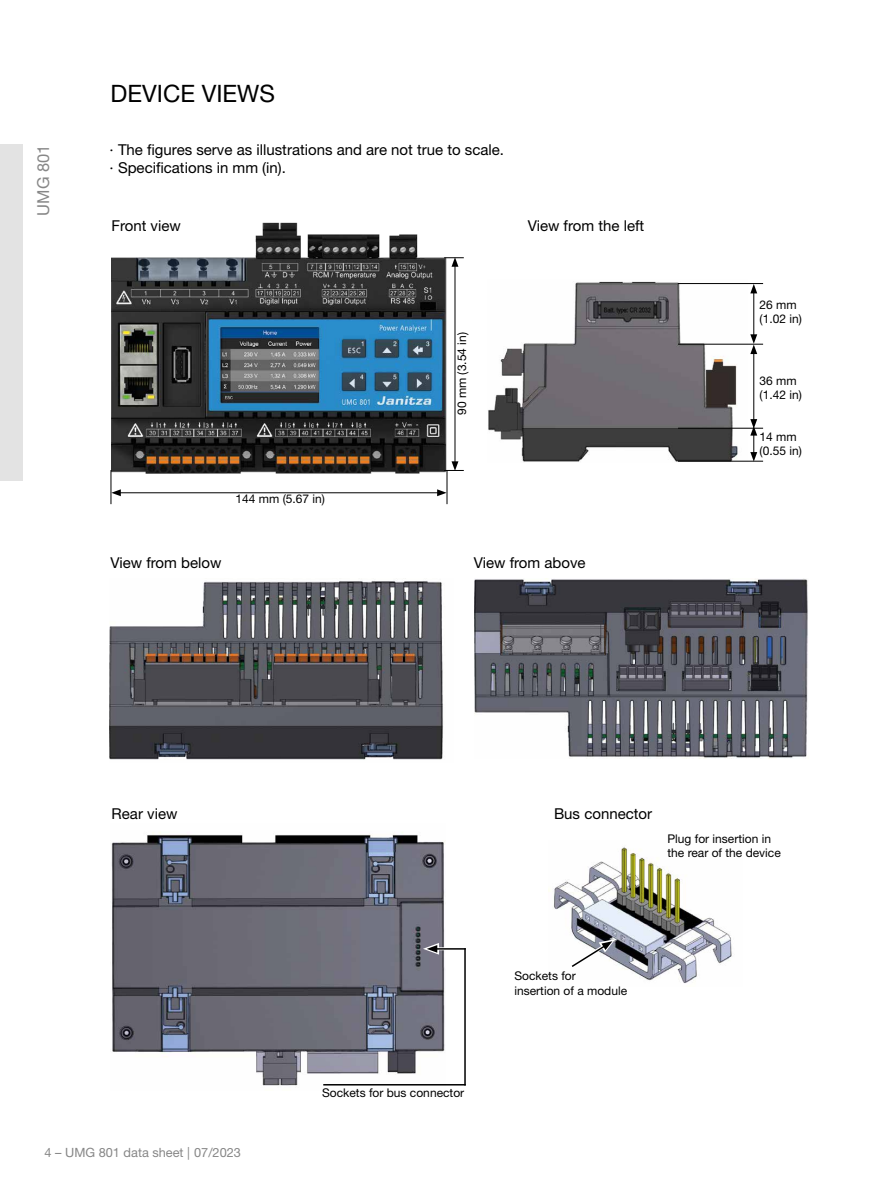
<style>
.page{position:relative;width:872px;height:1187px;background:#fff}
.page>*{position:absolute;margin:0;border:0;box-sizing:border-box;transform-origin:0 0}
.t1{font:24px "Helvetica Neue LT Pro";color:#000}
.t2{font:16.5px "Helvetica Neue LT Pro";color:#878787}
.t3{font:15px/18px "Helvetica Neue LT Pro";color:#000}
.t4{font:12.75px "Helvetica Neue LT Pro";color:#878787}
.t5{font:12px/14.4px "Helvetica Neue LT Pro";color:#000}
</style>
<div class="page">
<div style="left:0;top:145px;width:23px;height:335px;background:#e3e3e3"></div>
<img style="left:111px;top:222px;width:336px;height:252px">
<hr style="left:111px;top:470px;width:1px;height:34px;background:#000">
<hr style="left:446px;top:470px;width:1px;height:34px;background:#000">
<hr style="left:118px;top:492px;width:321px;height:1px;background:#000">
<svg style="left:111px;top:489px;width:10px;height:7px"></svg>
<svg style="left:437px;top:489px;width:9px;height:7px"></svg>
<hr style="left:454px;top:264px;width:1px;height:199px;background:#000">
<svg style="left:444px;top:461px;width:20px;height:10px"></svg>
<svg style="left:444px;top:257px;width:20px;height:10px"></svg>
<img style="left:111px;top:832px;width:334px;height:254px">
<img style="left:549px;top:847px;width:183px;height:136px">
<svg style="left:570px;top:938px;width:45px;height:30px"></svg>
<hr style="left:433px;top:947px;width:37px;height:3px;background:#fff">
<hr style="left:435px;top:948px;width:31px;height:1px;background:#000">
<svg style="left:423px;top:942px;width:16px;height:12px"></svg>
<hr style="left:464px;top:948px;width:2px;height:137px;background:#000">
<hr style="left:323px;top:1083px;width:143px;height:2px;background:#000">
<img style="left:488px;top:281px;width:259px;height:181px">
<hr style="left:678px;top:283px;width:85px;height:1px;background:#000">
<hr style="left:678px;top:428px;width:85px;height:1px;background:#000">
<hr style="left:678px;top:344px;width:85px;height:1px;background:#000">
<hr style="left:753px;top:291px;width:1px;height:46px;background:#000">
<svg style="left:750px;top:284px;width:7px;height:9px"></svg>
<hr style="left:753px;top:351px;width:1px;height:70px;background:#000">
<svg style="left:750px;top:334px;width:7px;height:20px"></svg>
<hr style="left:678px;top:461px;width:85px;height:1px;background:#000">
<svg style="left:750px;top:419px;width:7px;height:42px"></svg>
<img style="left:474px;top:578px;width:334px;height:180px">
<img style="left:109px;top:581px;width:334px;height:179px">
<h2 class="t2" style="left:33px;top:215px;width:72px;rotate:-90deg">UMG 801</h2>
<h1 class="t1" style="left:111px;top:79px;width:166px">DEVICE VIEWS</h1>
<p class="t3" style="left:109px;top:141px;width:396px">· The figures serve as illustrations and are not true to scale. · Specifications in mm (in).</p>
<p class="t3" style="left:111px;top:216px;width:71px">Front view</p>
<p class="t3" style="left:528px;top:216px;width:118px">View from the left</p>
<p class="t5" style="left:235px;top:491px;width:91px">144 mm (5.67 in)</p>
<p class="t5" style="left:454px;top:415px;width:84px;rotate:-90deg">90 mm (3.54 in)</p>
<p class="t3" style="left:111px;top:553px;width:112px">View from below</p>
<p class="t3" style="left:474px;top:553px;width:113px">View from above</p>
<p class="t5" style="left:759px;top:297px;width:44px">26 mm (1.02 in)</p>
<p class="t5" style="left:759px;top:373px;width:44px">36 mm (1.42 in)</p>
<p class="t5" style="left:759px;top:429px;width:44px">14 mm (0.55 in)</p>
<p class="t3" style="left:112px;top:804px;width:67px">Rear view</p>
<p class="t4" style="left:45px;top:1144px;width:198px">4 – UMG 801 data sheet | 07/2023</p>
<p class="t5" style="left:322px;top:1085px;width:144px">Sockets for bus connector</p>
<p class="t3" style="left:554px;top:804px;width:100px">Bus connector</p>
<p class="t5" style="left:667px;top:831px;width:115px">Plug for insertion in the rear of the device</p>
<p class="t5" style="left:514px;top:968px;width:114px">Sockets for<br>insertion of a module</p>
</div>
